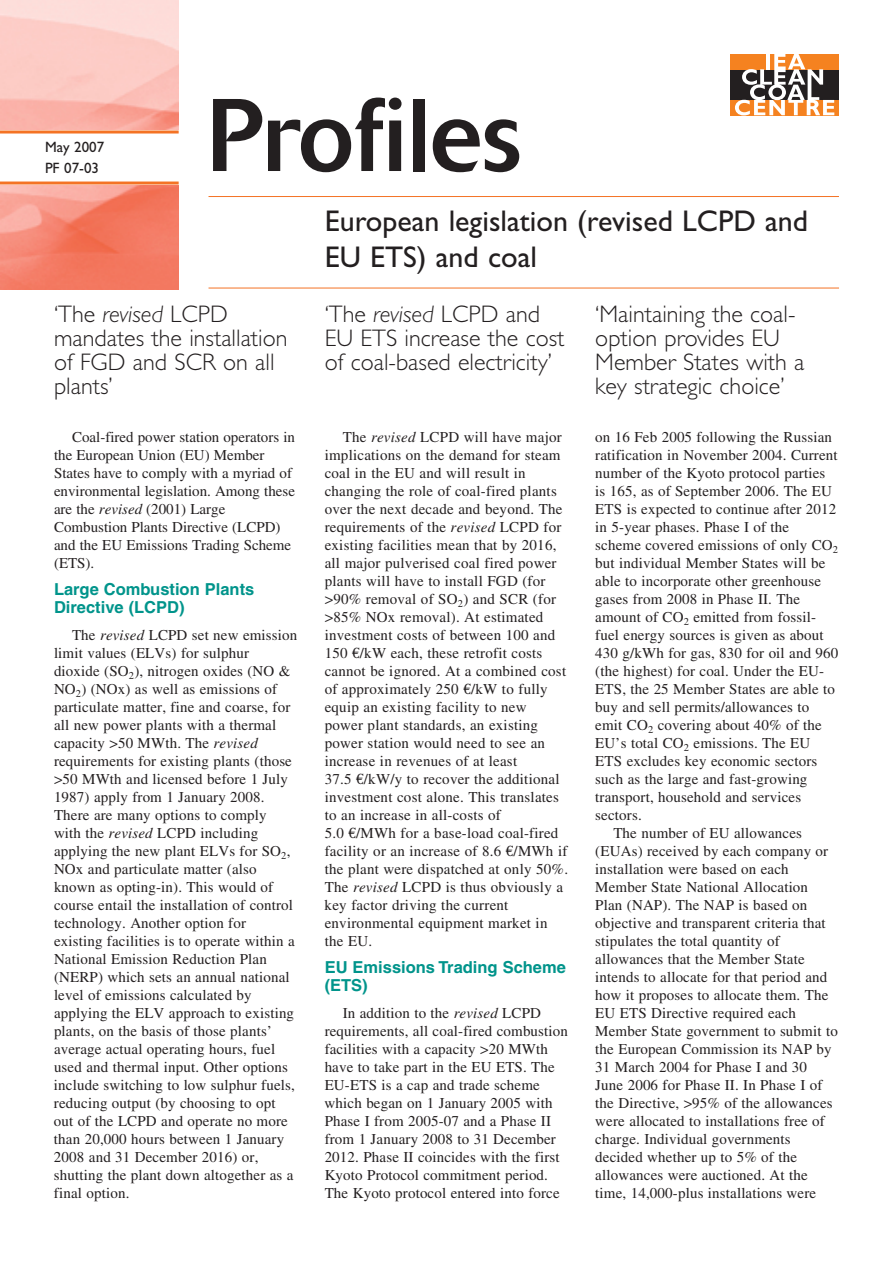
<style>
.page{position:relative;width:893px;height:1263px;background:#fff}
.page>*{position:absolute;margin:0;border:0;box-sizing:border-box;transform-origin:0 0}
.t1{font:102px "Delta";color:#231f20}
.t2{font:30px/36px "Gill Sans";color:#231f20}
.t3{font:300 24px/24px "Gill Sans";color:#231f20}
.t4{font:700 16.5px/18px "Helvetica";color:#00948b}
.t5{font:15px/18px "Times";letter-spacing:.01em;color:#231f20}
.t6{font:15px/21px "Gill Sans";color:#231f20}
.s1{font-style:italic}
.s2{font-family:"Euro Serif"}
</style>
<div class="page">
<img style="left:0;top:0;width:178px;height:289px">
<div style="left:731px;top:69px;width:107px;height:31px;background:#231f20"></div>
<div style="left:731px;top:54px;width:107px;height:15px;background:#f58220"></div>
<div style="left:731px;top:100px;width:107px;height:15px;background:#f58220"></div>
<svg style="left:735px;top:54px;width:99px;height:61px"></svg>
<hr style="left:208px;top:196px;width:631px;height:1px;background:#f47325">
<hr style="left:208px;top:288px;width:631px;height:1px;background:#f47325">
<div style="left:0;top:130px;width:179px;height:54px;background:#fff"></div>
<svg style="left:0;top:130px;width:179px;height:4px"></svg>
<hr style="left:0;top:182px;width:179px;height:2px;background:#f47325">
<p class="t6" style="left:45px;top:137px;width:61px">May 2007<br>PF 07-03</p>
<h1 class="t1" style="left:207px;top:99px;width:316px">Profiles</h1>
<h2 class="t2" style="left:325px;top:206px;width:485px">European legislation (revised LCPD and<br>EU ETS) and coal</h2>
<h3 class="t3" style="left:54px;top:305px;width:235px">‘The <span class="s1">revised</span> LCPD mandates the installation of FGD and SCR on all plants’</h3>
<h3 class="t3" style="left:325px;top:305px;width:241px">‘The <span class="s1">revised</span> LCPD and<br>EU ETS increase the cost of coal-based electricity’</h3>
<h3 class="t3" style="left:595px;top:305px;width:211px">‘Maintaining the coal&shy;option provides EU<br>Member States with a key strategic choice’</h3>
<p class="t5" style="left:54px;top:430px;width:243px;text-indent:18px">Coal-fired power station operators in the European Union (EU) Member<br>States have to comply with a myriad of environmental legislation. Among these are the <span class="s1">revised</span> (2001) Large<br>Combustion Plants Directive (LCPD) and the EU Emissions Trading Scheme (ETS).</p>
<p class="t4" style="left:54px;top:582px;width:202px">Large Combustion Plants<br>Directive (LCPD)</p>
<p class="t5" style="left:54px;top:628px;width:245px;text-indent:18px">The <span class="s1">revised</span> LCPD set new emission limit values (ELVs) for sulphur dioxide (SO<sub>2</sub>), nitrogen oxides (NO &amp; NO<sub>2</sub>) (NOx) as well as emissions of particulate matter, fine and coarse, for all new power plants with a thermal capacity &gt;50 MWth. The <span class="s1">revised </span>requirements for existing plants (those &gt;50 MWth and licensed before 1 July 1987) apply from 1 January 2008.<br>There are many options to comply with the <span class="s1">revised</span> LCPD including applying the new plant ELVs for SO<sub>2</sub>, NOx and particulate matter (also known as opting-in). This would of course entail the installation of control technology. Another option for existing facilities is to operate within a National Emission Reduction Plan (NERP) which sets an annual national level of emissions calculated by applying the ELV approach to existing plants, on the basis of those plants’ average actual operating hours, fuel used and thermal input. Other options include switching to low sulphur fuels, reducing output (by choosing to opt out of the LCPD and operate no more than 20,000 hours between 1 January 2008 and 31 December 2016) or, shutting the plant down altogether as a final option.</p>
<p class="t5" style="left:325px;top:430px;width:245px;text-indent:18px">The <span class="s1">revised</span> LCPD will have major implications on the demand for steam coal in the EU and will result in changing the role of coal-fired plants over the next decade and beyond. The requirements of the <span class="s1">revised</span> LCPD for existing facilities mean that by 2016, all major pulverised coal fired power plants will have to install FGD (for &gt;90% removal of SO<sub>2</sub>) and SCR (for &gt;85% NOx removal). At estimated investment costs of between 100 and 150 <span class="s2">€</span>/kW each, these retrofit costs cannot be ignored. At a combined cost of approximately 250 <span class="s2">€</span>/kW to fully equip an existing facility to new power plant standards, an existing power station would need to see an increase in revenues of at least<br>37.5 <span class="s2">€</span>/kW/y to recover the additional investment cost alone. This translates to an increase in all-costs of<br>5.0 <span class="s2">€</span>/MWh for a base-load coal-fired facility or an increase of 8.6 <span class="s2">€</span>/MWh if the plant were dispatched at only 50%.<br>The <span class="s1">revised</span> LCPD is thus obviously a key factor driving the current environmental equipment market in the EU.</p>
<p class="t4" style="left:325px;top:960px;width:243px">EU Emissions Trading Scheme (ETS)</p>
<p class="t5" style="left:325px;top:1006px;width:245px;text-indent:18px">In addition to the <span class="s1">revised</span> LCPD requirements, all coal-fired combustion facilities with a capacity &gt;20 MWth have to take part in the EU ETS. The EU-ETS is a cap and trade scheme which began on 1 January 2005 with Phase I from 2005-07 and a Phase II from 1 January 2008 to 31 December 2012. Phase II coincides with the first Kyoto Protocol commitment period.<br>The Kyoto protocol entered into force</p>
<p class="t5" style="left:595px;top:430px;width:238px">on 16 Feb 2005 following the Russian</p>
<p class="t5" style="left:595px;top:448px;width:244px">ratification in November 2004. Current</p>
<p class="t5" style="left:595px;top:466px;width:231px">number of the Kyoto protocol parties</p>
<p class="t5" style="left:595px;top:484px;width:238px">is 165, as of September 2006. The EU</p>
<p class="t5" style="left:595px;top:502px;width:243px">ETS is expected to continue after 2012</p>
<p class="t5" style="left:595px;top:520px;width:195px">in 5-year phases. Phase I of the</p>
<p class="t5" style="left:595px;top:538px;width:244px">scheme covered emissions of only CO<sub>2</sub></p>
<p class="t5" style="left:595px;top:556px;width:231px">but individual Member States will be</p>
<p class="t5" style="left:595px;top:574px;width:227px">able to incorporate other greenhouse</p>
<p class="t5" style="left:595px;top:592px;width:206px">gases from 2008 in Phase II. The</p>
<p class="t5" style="left:595px;top:610px;width:222px">amount of CO<sub>2</sub> emitted from fossil-</p>
<p class="t5" style="left:595px;top:628px;width:230px">fuel energy sources is given as about</p>
<p class="t5" style="left:595px;top:646px;width:245px">430 g/kWh for gas, 830 for oil and 960</p>
<p class="t5" style="left:595px;top:664px;width:230px">(the highest) for coal. Under the EU-</p>
<p class="t5" style="left:595px;top:682px;width:241px">ETS, the 25 Member States are able to</p>
<p class="t5" style="left:595px;top:700px;width:215px">buy and sell permits/allowances to</p>
<p class="t5" style="left:595px;top:718px;width:228px">emit CO<sub>2</sub> covering about 40% of the</p>
<p class="t5" style="left:595px;top:736px;width:217px">EU’s total CO<sub>2</sub> emissions. The EU</p>
<p class="t5" style="left:595px;top:754px;width:224px">ETS excludes key economic sectors</p>
<p class="t5" style="left:595px;top:772px;width:214px">such as the large and fast-growing</p>
<p class="t5" style="left:595px;top:790px;width:207px">transport, household and services</p>
<p class="t5" style="left:595px;top:808px;width:48px">sectors.</p>
<p class="t5" style="left:613px;top:826px;width:190px">The number of EU allowances</p>
<p class="t5" style="left:595px;top:844px;width:234px">(EUAs) received by each company or</p>
<p class="t5" style="left:595px;top:862px;width:195px">installation were based on each</p>
<p class="t5" style="left:595px;top:880px;width:214px">Member State National Allocation</p>
<p class="t5" style="left:595px;top:898px;width:214px">Plan (NAP). The NAP is based on</p>
<p class="t5" style="left:595px;top:916px;width:232px">objective and transparent criteria that</p>
<p class="t5" style="left:595px;top:934px;width:186px">stipulates the total quantity of</p>
<p class="t5" style="left:595px;top:952px;width:211px">allowances that the Member State</p>
<p class="t5" style="left:595px;top:970px;width:234px">intends to allocate for that period and</p>
<p class="t5" style="left:595px;top:988px;width:234px">how it proposes to allocate them. The</p>
<p class="t5" style="left:595px;top:1006px;width:202px">EU ETS Directive required each</p>
<p class="t5" style="left:595px;top:1024px;width:244px">Member State government to submit to</p>
<p class="t5" style="left:595px;top:1042px;width:238px">the European Commission its NAP by</p>
<p class="t5" style="left:595px;top:1060px;width:213px">31 March 2004 for Phase I and 30</p>
<p class="t5" style="left:595px;top:1078px;width:229px">June 2006 for Phase II. In Phase I of</p>
<p class="t5" style="left:595px;top:1096px;width:239px">the Directive, &gt;95% of the allowances</p>
<p class="t5" style="left:595px;top:1114px;width:231px">were allocated to installations free of</p>
<p class="t5" style="left:595px;top:1132px;width:197px">charge. Individual governments</p>
<p class="t5" style="left:595px;top:1150px;width:203px">decided whether up to 5% of the</p>
<p class="t5" style="left:595px;top:1168px;width:214px">allowances were auctioned. At the</p>
<p class="t5" style="left:595px;top:1186px;width:222px">time, 14,000-plus installations were</p>
</div>
